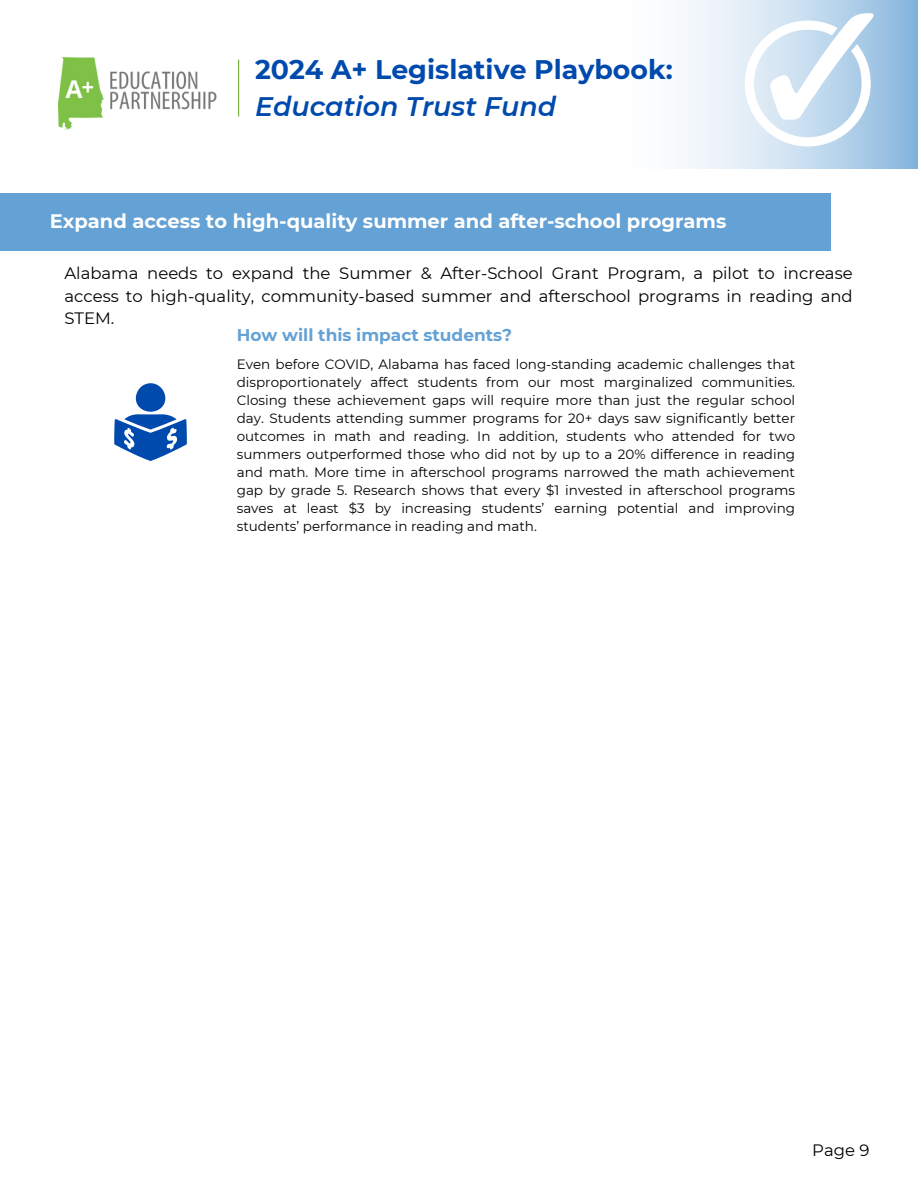
<style>
.page{position:relative;width:918px;height:1188px;background:#fff}
.page>*{position:absolute;margin:0;border:0;box-sizing:border-box;transform-origin:0 0}
.t1{font:700 26.85px "Montserrat";color:#004aad}
.t2{font:italic 600 26.85px "Montserrat";color:#004aad}
.t3{font:700 19.5px "Montserrat";color:#fff}
.t4{font:700 16.95px "Montserrat";color:#64a1d4}
.t5{font:16.5px/22.5px "Montserrat";color:#000;text-align:justify}
.t6{font:13.5px/18px "Montserrat";color:#000;text-align:justify}
</style>
<div class="page">
<svg style="left:688px;top:0;width:230px;height:168px"></svg>
<svg style="left:745px;top:13px;width:129px;height:133px"></svg>
<hr style="left:238px;top:60px;width:1px;height:56px;background:#73ab39">
<img style="left:59px;top:56px;width:158px;height:74px">
<div style="left:0;top:194px;width:831px;height:57px;background:#64a1d4"></div>
<svg style="left:114px;top:383px;width:73px;height:78px"></svg>
<h1 class="t1" style="left:255px;top:53px;width:419px">2024 A+ Legislative Playbook:</h1>
<h1 class="t2" style="left:255px;top:90px;width:303px">Education Trust Fund</h1>
<h2 class="t3" style="left:50px;top:209px;width:678px">Expand access to high-quality summer and after-school programs</h2>
<p class="t5" style="left:64px;top:262px;width:790px">Alabama needs to expand the Summer &amp; After-School Grant Program, a pilot to increase access to high-quality, community-based summer and afterschool programs in reading and STEM.</p>
<p class="t4" style="left:237px;top:324px;width:277px">How will this impact students?</p>
<p class="t6" style="left:237px;top:355px;width:560px">Even before COVID, Alabama has faced long-standing academic challenges that disproportionately affect students from our most marginalized communities.<br>Closing these achievement gaps will require more than just the regular school day. Students attending summer programs for 20+ days saw significantly better outcomes in math and reading. In addition, students who attended for two summers outperformed those who did not by up to a 20% difference in reading and math. More time in afterschool programs narrowed the math achievement gap by grade 5. Research shows that every $1 invested in afterschool programs saves at least $3 by increasing students’ earning potential and improving students’ performance in reading and math.</p>
<p class="t5" style="left:812px;top:1139px;width:59px">Page 9</p>
</div>
